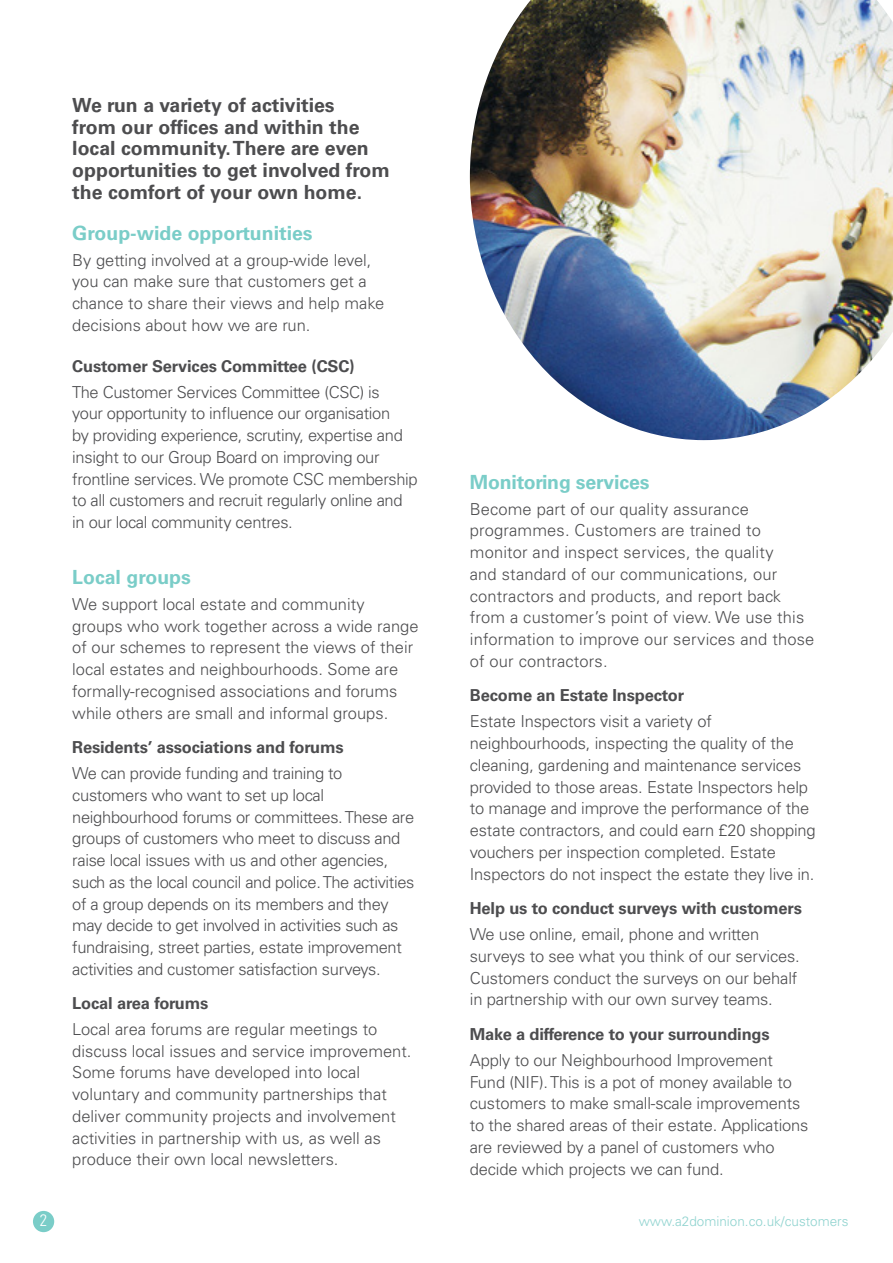
<style>
.page{position:relative;width:893px;height:1263px;background:#fff}
.page>*{position:absolute;margin:0;border:0;box-sizing:border-box;transform-origin:0 0}
.t1{font:700 19.5px/21.8px "Univers LT Std";color:#4d4d4f}
.t2{font:700 19.5px "Univers LT Std";color:#7acdc8}
.t3{font:300 16.5px/21.8px "Univers LT Std";letter-spacing:-.01em;color:#4d4d4f}
.t4{font:300 16.5px/21.8px "Univers LT Std";letter-spacing:.01em;color:#4d4d4f}
.t5{font:700 16.5px "Univers LT Std";letter-spacing:-.01em;color:#4d4d4f}
.t6{font:300 condensed 16.5px "Univers LT Std";color:#fff}
.t7{font:300 13.5px "Univers LT Std";color:#8fd3cf}
</style>
<div class="page">
<div style="left:33px;top:1211px;width:21px;height:21px;background:#7acdc8;border-radius:50%"></div>
<img style="left:470px;top:0;width:423px;height:440px">
<p class="t1" style="left:72px;top:94px;width:319px">We run a variety of activities<br>from our offices and within the local community. There are even opportunities to get involved from the comfort of your own home.</p>
<p class="t2" style="left:72px;top:221px;width:242px">Group-wide opportunities</p>
<p class="t3" style="left:72px;top:249px;width:314px">By getting involved at a group-wide level, you can make sure that customers get a chance to share their views and help make decisions about how we are run.</p>
<p class="t5" style="left:72px;top:356px;width:284px">Customer Services Committee (CSC)</p>
<p class="t3" style="left:72px;top:381px;width:347px">The Customer Services Committee (CSC) is<br>your opportunity to influence our organisation<br>by providing experience, scrutiny, expertise and insight to our Group Board on improving our frontline services. We promote CSC membership to all customers and recruit regularly online and in our local community centres.</p>
<p class="t2" style="left:72px;top:566px;width:120px">Local groups</p>
<p class="t3" style="left:72px;top:593px;width:348px">We support local estate and community groups who work together across a wide range of our schemes to represent the views of their local estates and neighbourhoods. Some are formally-recognised associations and forums while others are small and informal groups.</p>
<p class="t5" style="left:72px;top:738px;width:273px">Residents’ associations and forums</p>
<p class="t3" style="left:72px;top:762px;width:344px">We can provide funding and training to customers who want to set up local neighbourhood forums or committees. These are groups of customers who meet to discuss and raise local issues with us and other agencies, such as the local council and police. The activities of a group depends on its members and they may decide to get involved in activities such as fundraising, street parties, estate improvement activities and customer satisfaction surveys.</p>
<p class="t5" style="left:72px;top:993px;width:138px">Local area forums</p>
<p class="t3" style="left:72px;top:1018px;width:341px">Local area forums are regular meetings to discuss local issues and service improvement.<br>Some forums have developed into local voluntary and community partnerships that deliver community projects and involvement activities in partnership with us, as well as produce their own local newsletters.</p>
<p class="t2" style="left:470px;top:470px;width:181px">Monitoring services</p>
<p class="t4" style="left:470px;top:498px;width:346px">Become part of our quality assurance programmes. Customers are trained to monitor and inspect services, the quality<br>and standard of our communications, our contractors and products, and report back from a customer’s point of view. We use this information to improve our services and those of our contractors.</p>
<p class="t5" style="left:470px;top:686px;width:216px">Become an Estate Inspector</p>
<p class="t3" style="left:470px;top:711px;width:347px">Estate Inspectors visit a variety of neighbourhoods, inspecting the quality of the cleaning, gardening and maintenance services provided to those areas. Estate Inspectors help to manage and improve the performance of the estate contractors, and could earn £20 shopping vouchers per inspection completed. Estate Inspectors do not inspect the estate they live in.</p>
<p class="t5" style="left:470px;top:899px;width:334px">Help us to conduct surveys with customers</p>
<p class="t3" style="left:470px;top:923px;width:331px">We use online, email, phone and written surveys to see what you think of our services.<br>Customers conduct the surveys on our behalf in partnership with our own survey teams.</p>
<p class="t5" style="left:470px;top:1024px;width:301px">Make a difference to your surroundings</p>
<p class="t3" style="left:470px;top:1049px;width:340px">Apply to our Neighbourhood Improvement Fund (NIF). This is a pot of money available to customers to make small-scale improvements to the shared areas of their estate. Applications are reviewed by a panel of customers who decide which projects we can fund.</p>
<p class="t6" style="left:40px;top:1210px;width:9px">2</p>
<p class="t7" style="left:639px;top:1213px;width:211px">www.a2dominion.co.uk/customers</p>
</div>
